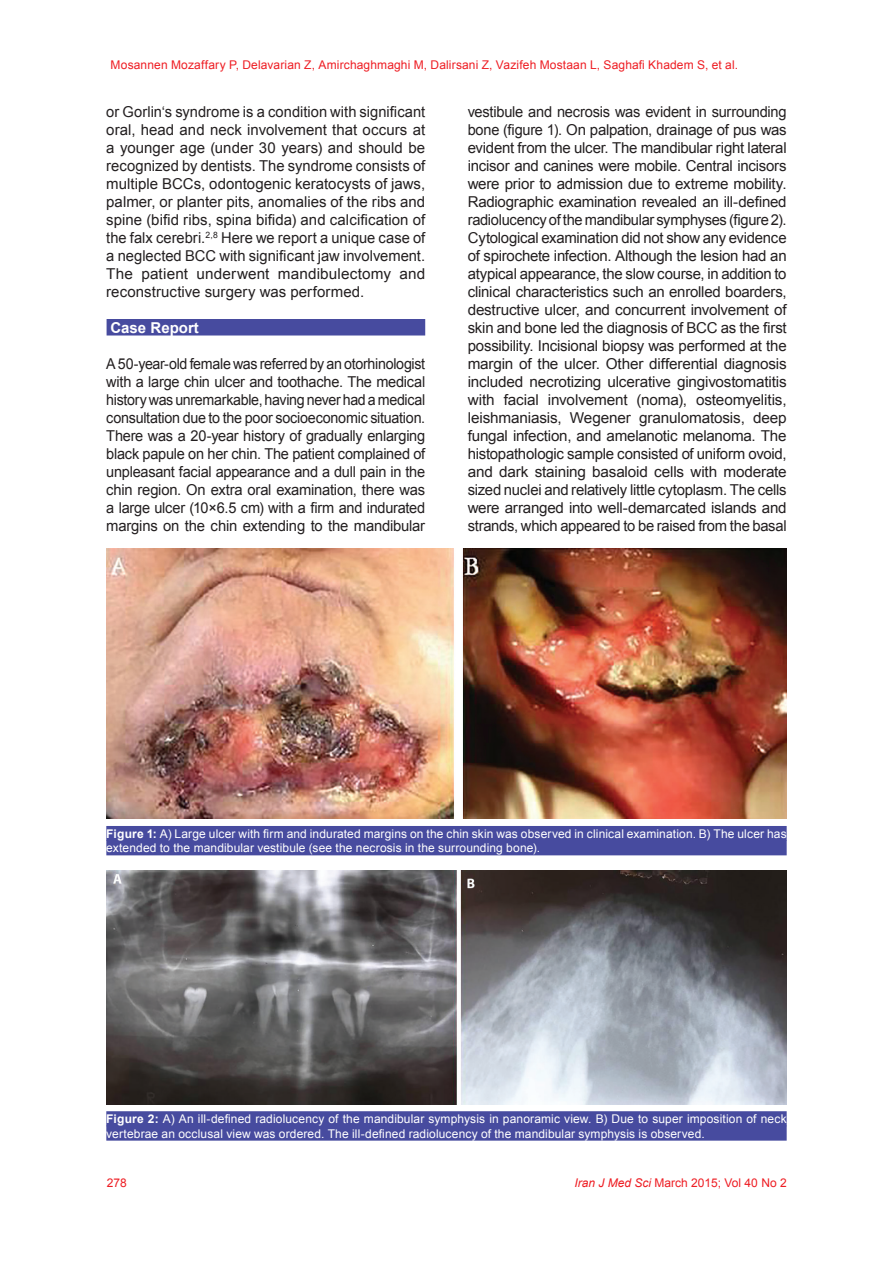
<style>
.page{position:relative;width:893px;height:1263px;background:#fff}
.page>*{position:absolute;margin:0;border:0;box-sizing:border-box;transform-origin:0 0}
.t1{font:15px/18px "Arial";letter-spacing:-.015em;color:#231f20;text-align:justify}
.t2{font:15px/18px "Arial";letter-spacing:-.015em;color:#231f20;text-align:justify;scale:.95 1}
.t3{font:700 15px "Arial";color:#fff}
.t4{font:12px/14.4px "Arial";letter-spacing:.01em;color:#fff}
.t5{font:12px "Arial";letter-spacing:.01em;color:#ee1d23}
.s1{font-weight:700}
.s2{font-style:italic}
</style>
<div class="page">
<div style="left:107px;top:319px;width:318px;height:16px;background:#474b9f"></div>
<img style="left:106px;top:548px;width:681px;height:270px">
<div style="left:106px;top:826px;width:681px;height:15px;background:#474b9f"></div>
<div style="left:106px;top:840px;width:681px;height:15px;background:#474b9f"></div>
<div style="left:106px;top:1111px;width:681px;height:15px;background:#474b9f"></div>
<div style="left:106px;top:1125px;width:681px;height:15px;background:#474b9f"></div>
<img style="left:106px;top:871px;width:681px;height:234px">
<p class="t5" style="left:111px;top:57px;width:629px">Mosannen Mozaffary P, Delavarian Z, Amirchaghmaghi M, Dalirsani Z, Vazifeh Mostaan L, Saghafi Khadem S, et al.</p>
<p class="t1" style="left:106px;top:103px;width:320px">or Gorlin‘s syndrome is a condition with significant oral, head and neck involvement that occurs at a younger age (under 30 years) and should be recognized by dentists. The syndrome consists of multiple BCCs, odontogenic keratocysts of jaws, palmer, or planter pits, anomalies of the ribs and spine (bifid ribs, spina bifida) and calcification of the falx cerebri.<sup>2,8</sup> Here we report a unique case of a neglected BCC with significant jaw involvement.<br>The patient underwent mandibulectomy and reconstructive surgery was performed.</p>
<p class="t3" style="left:110px;top:318px;width:90px">Case Report</p>
<p class="t2" style="left:106px;top:355px;width:337px">A 50-year-old female was referred by an otorhinologist with a large chin ulcer and toothache. The medical history was unremarkable, having never had a medical consultation due to the poor socioeconomic situation.<br>There was a 20-year history of gradually enlarging black papule on her chin. The patient complained of unpleasant facial appearance and a dull pain in the chin region. On extra oral examination, there was a large ulcer (10×6.5 cm) with a firm and indurated margins on the chin extending to the mandibular</p>
<p class="t1" style="left:468px;top:103px;width:320px">vestibule and necrosis was evident in surrounding bone (figure 1). On palpation, drainage of pus was evident from the ulcer. The mandibular right lateral incisor and canines were mobile. Central incisors were prior to admission due to extreme mobility.<br>Radiographic examination revealed an ill-defined radiolucency of the mandibular symphyses (figure 2).<br>Cytological examination did not show any evidence of spirochete infection. Although the lesion had an atypical appearance, the slow course, in addition to clinical characteristics such an enrolled boarders, destructive ulcer, and concurrent involvement of skin and bone led the diagnosis of BCC as the first possibility. Incisional biopsy was performed at the margin of the ulcer. Other differential diagnosis included necrotizing ulcerative gingivostomatitis with facial involvement (noma), osteomyelitis, leishmaniasis, Wegener granulomatosis, deep fungal infection, and amelanotic melanoma. The histopathologic sample consisted of uniform ovoid, and dark staining basaloid cells with moderate sized nuclei and relatively little cytoplasm. The cells were arranged into well-demarcated islands and strands, which appeared to be raised from the basal</p>
<p class="t4" style="left:106px;top:827px;width:682px"><span class="s1">Figure 1:</span> A) Large ulcer with firm and indurated margins on the chin skin was observed in clinical examination. B) The ulcer has extended to the mandibular vestibule (see the necrosis in the surrounding bone).</p>
<p class="t4" style="left:106px;top:1112px;width:682px"><span class="s1">Figure 2:</span> A) An ill-defined radiolucency of the mandibular symphysis in panoramic view. B) Due to super imposition of neck vertebrae an occlusal view was ordered. The ill-defined radiolucency of the mandibular symphysis is observed.</p>
<p class="t5" style="left:107px;top:1175px;width:22px">278</p>
<p class="t5" style="left:575px;top:1175px;width:214px"><span class="s2">Iran J Med Sci</span> March 2015; Vol 40 No 2</p>
</div>
